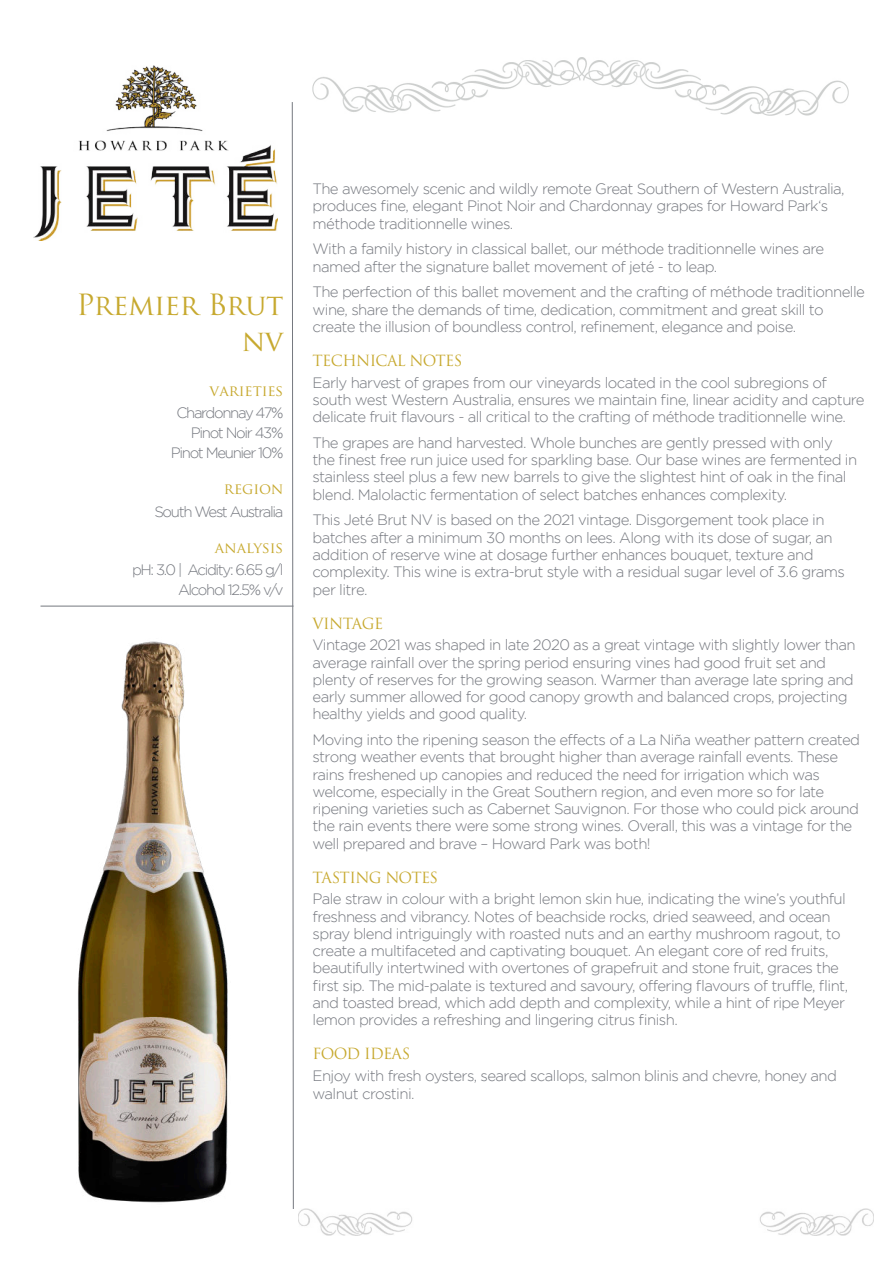
<style>
.page{position:relative;width:893px;height:1263px;background:#fff}
.page>*{position:absolute;margin:0;border:0;box-sizing:border-box;transform-origin:0 0}
.t1{font:28.5px/36px "Trajan Pro";letter-spacing:-.01em;color:#c7a92f;text-align:right}
.t2{font:300 15px/17.2px "Gotham";letter-spacing:-.04em;color:#75787f}
.t3{font:300 15px/20.1px "Gotham";letter-spacing:-.09em;color:#75787f;text-align:right}
.t4{font:15px "Trajan Pro";letter-spacing:-.04em;color:#c7a92f}
.t5{font:15px "Trajan Pro";color:#c7a92f}
</style>
<div class="page">
<img style="left:33px;top:65px;width:245px;height:176px">
<img style="left:78px;top:641px;width:150px;height:562px">
<svg style="left:292px;top:102px;width:2px;height:1107px"></svg>
<hr style="left:41px;top:606px;width:253px;height:1px;background:#75787f">
<img style="left:759px;top:1209px;width:115px;height:27px">
<img style="left:299px;top:1209px;width:114px;height:27px">
<img style="left:313px;top:58px;width:535px;height:58px">
<h1 class="t1" style="left:76px;top:287px;width:209px">Premier Brut nv</h1>
<p class="t5" style="left:210px;top:382px;width:75px">Varieties</p>
<p class="t3" style="left:171px;top:402px;width:114px">Chardonnay 47%<br>Pinot Noir 43%<br>Pinot Meunier 10%</p>
<p class="t4" style="left:224px;top:480px;width:61px">Region</p>
<p class="t3" style="left:154px;top:502px;width:131px">South West Australia</p>
<p class="t5" style="left:215px;top:539px;width:70px">Analysis</p>
<p class="t3" style="left:132px;top:559px;width:153px">pH: 3.0 | Acidity: 6.65 g/l<br>Alcohol 12.5% v/v</p>
<p class="t2" style="left:313px;top:181px;width:534px">The awesomely scenic and wildly remote Great Southern of Western Australia, produces fine, elegant Pinot Noir and Chardonnay grapes for Howard Park‘s méthode traditionnelle wines.</p>
<p class="t2" style="left:313px;top:242px;width:513px">With a family history in classical ballet, our méthode traditionnelle wines are named after the signature ballet movement of jeté - to leap.</p>
<p class="t2" style="left:313px;top:283px;width:554px">The perfection of this ballet movement and the crafting of méthode traditionnelle wine, share the demands of time, dedication, commitment and great skill to create the illusion of boundless control, refinement, elegance and poise.</p>
<p class="t4" style="left:313px;top:352px;width:151px">TECHNICAL NOTES</p>
<p class="t2" style="left:313px;top:374px;width:554px">Early harvest of grapes from our vineyards located in the cool subregions of south west Western Australia, ensures we maintain fine, linear acidity and capture delicate fruit flavours - all critical to the crafting of méthode traditionnelle wine.</p>
<p class="t2" style="left:313px;top:434px;width:546px">The grapes are hand harvested. Whole bunches are gently pressed with only the finest free run juice used for sparkling base. Our base wines are fermented in stainless steel plus a few new barrels to give the slightest hint of oak in the final blend. Malolactic fermentation of select batches enhances complexity.</p>
<p class="t2" style="left:313px;top:511px;width:534px">This Jeté Brut NV is based on the 2021 vintage. Disgorgement took place in batches after a minimum 30 months on lees. Along with its dose of sugar, an addition of reserve wine at dosage further enhances bouquet, texture and complexity. This wine is extra-brut style with a residual sugar level of 3.6 grams per litre.</p>
<p class="t4" style="left:313px;top:615px;width:72px">VINTAGE</p>
<p class="t2" style="left:313px;top:636px;width:545px">Vintage 2021 was shaped in late 2020 as a great vintage with slightly lower than average rainfall over the spring period ensuring vines had good fruit set and plenty of reserves for the growing season. Warmer than average late spring and early summer allowed for good canopy growth and balanced crops, projecting healthy yields and good quality.</p>
<p class="t2" style="left:313px;top:731px;width:549px">Moving into the ripening season the effects of a La Niña weather pattern created strong weather events that brought higher than average rainfall events. These rains freshened up canopies and reduced the need for irrigation which was welcome, especially in the Great Southern region, and even more so for late ripening varieties such as Cabernet Sauvignon. For those who could pick around the rain events there were some strong wines. Overall, this was a vintage for the well prepared and brave – Howard Park was both!</p>
<p class="t4" style="left:313px;top:869px;width:127px">TASTING NOTES</p>
<p class="t2" style="left:313px;top:890px;width:537px">Pale straw in colour with a bright lemon skin hue, indicating the wine’s youthful freshness and vibrancy. Notes of beachside rocks, dried seaweed, and ocean spray blend intriguingly with roasted nuts and an earthy mushroom ragout, to create a multifaceted and captivating bouquet. An elegant core of red fruits, beautifully intertwined with overtones of grapefruit and stone fruit, graces the first sip. The mid-palate is textured and savoury, offering flavours of truffle, flint, and toasted bread, which add depth and complexity, while a hint of ripe Meyer lemon provides a refreshing and lingering citrus finish.</p>
<p class="t4" style="left:313px;top:1045px;width:99px">FOOD IDEAS</p>
<p class="t2" style="left:313px;top:1066px;width:526px;line-height:18px">Enjoy with fresh oysters, seared scallops, salmon blinis and chevre, honey and walnut crostini.</p>
</div>
